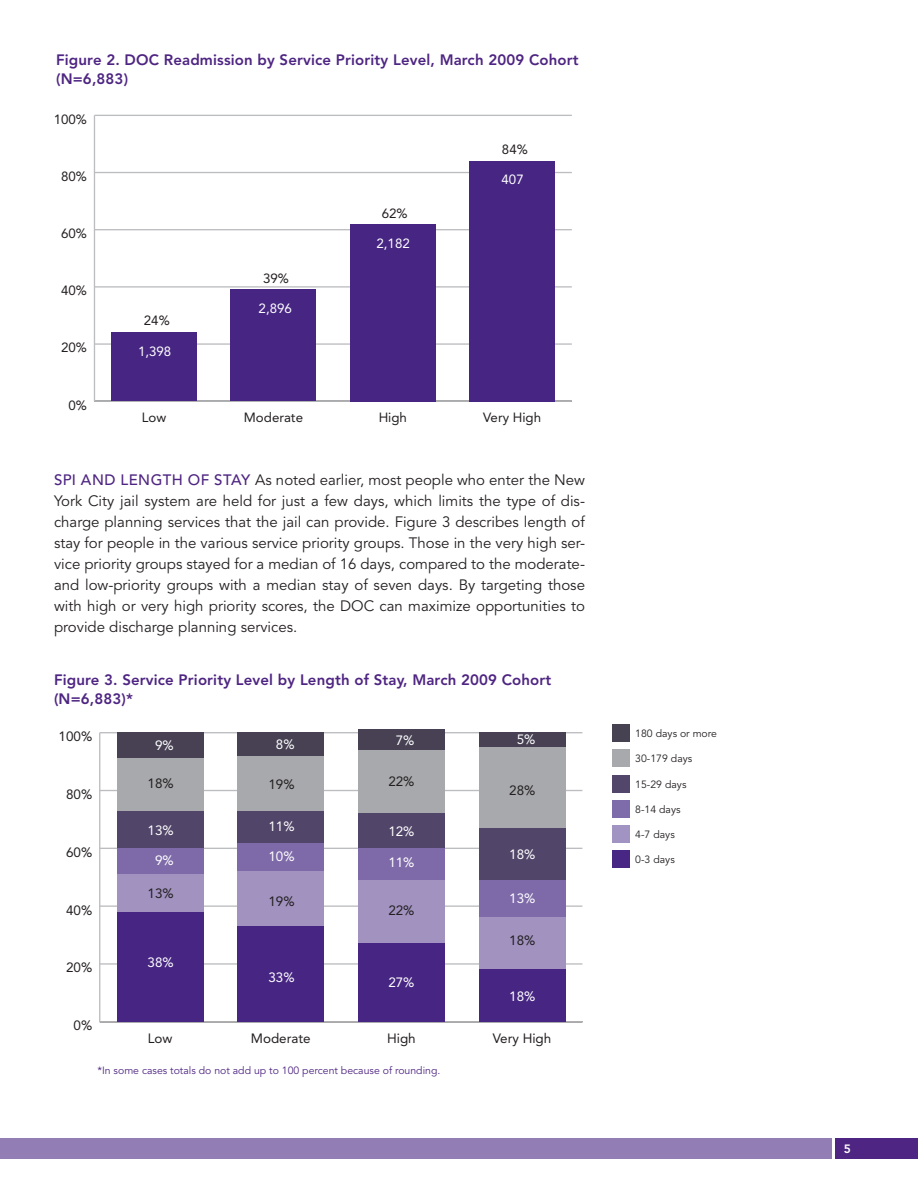
<style>
.page{position:relative;width:918px;height:1188px;background:#fff}
.page>*{position:absolute;margin:0;border:0;box-sizing:border-box;transform-origin:0 0}
.Body{font:15px/21px "Avenir LT Std";color:#231f20;text-align:justify}
.Chart_header_-_color{font:800 15px/19.5px "Avenir LT Std";letter-spacing:.01em;color:#4e2582}
.t1{font:13.5px "Avenir LT Std";color:#231f20}
.t2{font:13.5px "Avenir LT Std";color:#fff}
.t3{font:13.35px "Avenir LT Std";color:#231f20}
.t4{font:13.35px "Avenir LT Std";color:#fff}
.t5{font:800 12px "Avenir LT Std";color:#fff}
.Chart_Key_Text{font:10.5px "Avenir LT Std";color:#4e2582}
.Chart_Key_Text-2{font:10.5px "Avenir LT Std";color:#231f20}
.s1{font-weight:500;color:#4e2582}
</style>
<div class="page">
<div style="left:0;top:1138px;width:832px;height:20px;background:#927eb4"></div>
<div style="left:836px;top:1138px;width:82px;height:20px;background:#4e2582"></div>
<hr style="left:94px;top:115px;width:1px;height:286px;background:#bcbdc0">
<hr style="left:94px;top:401px;width:478px;height:1px;background:#bcbdc0">
<hr style="left:94px;top:343px;width:478px;height:2px;background:#bcbdc0">
<hr style="left:94px;top:286px;width:478px;height:2px;background:#bcbdc0">
<hr style="left:94px;top:229px;width:478px;height:1px;background:#bcbdc0">
<hr style="left:94px;top:172px;width:478px;height:1px;background:#bcbdc0">
<hr style="left:94px;top:115px;width:478px;height:1px;background:#bcbdc0">
<div style="left:111px;top:333px;width:86px;height:68px;background:#472683"></div>
<div style="left:231px;top:290px;width:85px;height:111px;background:#472683"></div>
<div style="left:350px;top:224px;width:86px;height:177px;background:#472683"></div>
<div style="left:469px;top:161px;width:86px;height:240px;background:#472683"></div>
<hr style="left:99px;top:733px;width:1px;height:289px;background:#bcbdc0">
<hr style="left:100px;top:1021px;width:482px;height:1px;background:#bcbdc0">
<hr style="left:100px;top:963px;width:482px;height:2px;background:#bcbdc0">
<hr style="left:100px;top:905px;width:482px;height:2px;background:#bcbdc0">
<hr style="left:100px;top:848px;width:482px;height:1px;background:#bcbdc0">
<hr style="left:100px;top:790px;width:482px;height:1px;background:#bcbdc0">
<hr style="left:100px;top:732px;width:482px;height:1px;background:#bcbdc0">
<div style="left:117px;top:733px;width:87px;height:26px;background:#474153"></div>
<div style="left:237px;top:733px;width:87px;height:23px;background:#474153"></div>
<div style="left:358px;top:730px;width:87px;height:20px;background:#474153"></div>
<div style="left:479px;top:733px;width:87px;height:14px;background:#474153"></div>
<div style="left:117px;top:759px;width:87px;height:52px;background:#a8a9ad"></div>
<div style="left:237px;top:756px;width:87px;height:55px;background:#a8a9ad"></div>
<div style="left:358px;top:750px;width:87px;height:64px;background:#a8a9ad"></div>
<div style="left:479px;top:747px;width:87px;height:81px;background:#a8a9ad"></div>
<div style="left:117px;top:811px;width:87px;height:37px;background:#514569"></div>
<div style="left:237px;top:811px;width:87px;height:32px;background:#514569"></div>
<div style="left:358px;top:814px;width:87px;height:34px;background:#514569"></div>
<div style="left:479px;top:828px;width:87px;height:52px;background:#514569"></div>
<div style="left:117px;top:848px;width:87px;height:26px;background:#7e6aa9"></div>
<div style="left:237px;top:843px;width:87px;height:28px;background:#7e6aa9"></div>
<div style="left:358px;top:848px;width:87px;height:32px;background:#7e6aa9"></div>
<div style="left:479px;top:880px;width:87px;height:38px;background:#7e6aa9"></div>
<div style="left:117px;top:874px;width:87px;height:38px;background:#a192c0"></div>
<div style="left:237px;top:871px;width:87px;height:55px;background:#a192c0"></div>
<div style="left:358px;top:880px;width:87px;height:64px;background:#a192c0"></div>
<div style="left:479px;top:918px;width:87px;height:52px;background:#a192c0"></div>
<div style="left:117px;top:912px;width:87px;height:110px;background:#472683"></div>
<div style="left:237px;top:926px;width:87px;height:96px;background:#472683"></div>
<div style="left:358px;top:944px;width:87px;height:78px;background:#472683"></div>
<div style="left:479px;top:970px;width:87px;height:52px;background:#472683"></div>
<div style="left:612px;top:725px;width:17px;height:17px;background:#474252"></div>
<div style="left:612px;top:750px;width:17px;height:17px;background:#a7a9ac"></div>
<div style="left:612px;top:775px;width:17px;height:17px;background:#52466a"></div>
<div style="left:612px;top:800px;width:17px;height:18px;background:#7e6ba9"></div>
<div style="left:612px;top:825px;width:17px;height:18px;background:#a193c2"></div>
<div style="left:612px;top:851px;width:17px;height:17px;background:#472783"></div>
<p class="Chart_header_-_color" style="left:56px;top:50px;width:524px">Figure 2. DOC Readmission by Service Priority Level, March 2009 Cohort (N=6,883)</p>
<p class="t3" style="left:54px;top:111px;width:35px">100%</p>
<p class="t3" style="left:61px;top:169px;width:27px">80%</p>
<p class="t3" style="left:61px;top:226px;width:27px">60%</p>
<p class="t3" style="left:61px;top:283px;width:27px">40%</p>
<p class="t3" style="left:61px;top:340px;width:27px">20%</p>
<p class="t3" style="left:69px;top:397px;width:20px">0%</p>
<p class="t3" style="left:502px;top:142px;width:27px">84%</p>
<p class="t3" style="left:144px;top:313px;width:27px">24%</p>
<p class="t4" style="left:138px;top:344px;width:35px">1,398</p>
<p class="t3" style="left:263px;top:270px;width:27px">39%</p>
<p class="t4" style="left:259px;top:301px;width:35px">2,896</p>
<p class="t3" style="left:382px;top:205px;width:27px">62%</p>
<p class="t4" style="left:377px;top:235px;width:35px">2,182</p>
<p class="t4" style="left:502px;top:172px;width:24px">407</p>
<p class="t3" style="left:142px;top:410px;width:26px">Low</p>
<p class="t3" style="left:244px;top:410px;width:61px">Moderate</p>
<p class="t3" style="left:379px;top:410px;width:30px">High</p>
<p class="t3" style="left:483px;top:410px;width:59px">Very High</p>
<p class="Body" style="left:54px;top:470px;width:533px"><span class="s1">SPI AND LENGTH OF STAY</span> As noted earlier, most people who enter the New York City jail system are held for just a few days, which limits the type of dis&shy;charge planning services that the jail can provide. Figure 3 describes length of stay for people in the various service priority groups. Those in the very high ser&shy;vice priority groups stayed for a median of 16 days, compared to the moderate&shy;and low-priority groups with a median stay of seven days. By targeting those with high or very high priority scores, the DOC can maximize opportunities to provide discharge planning services.</p>
<p class="Chart_header_-_color" style="left:54px;top:670px;width:499px">Figure 3. Service Priority Level by Length of Stay, March 2009 Cohort (N=6,883)*</p>
<p class="t1" style="left:59px;top:729px;width:35px">100%</p>
<p class="t1" style="left:66px;top:786px;width:28px">80%</p>
<p class="t1" style="left:66px;top:844px;width:28px">60%</p>
<p class="t1" style="left:66px;top:902px;width:28px">40%</p>
<p class="t1" style="left:66px;top:960px;width:28px">20%</p>
<p class="t1" style="left:74px;top:1018px;width:20px">0%</p>
<p class="t2" style="left:155px;top:737px;width:20px">9%</p>
<p class="t1" style="left:148px;top:775px;width:28px">18%</p>
<p class="t2" style="left:148px;top:823px;width:28px">13%</p>
<p class="t2" style="left:155px;top:853px;width:20px">9%</p>
<p class="t1" style="left:148px;top:885px;width:28px">13%</p>
<p class="t2" style="left:148px;top:954px;width:28px">38%</p>
<p class="t2" style="left:276px;top:736px;width:20px">8%</p>
<p class="t1" style="left:268px;top:776px;width:28px">19%</p>
<p class="t2" style="left:268px;top:818px;width:28px">11%</p>
<p class="t2" style="left:268px;top:848px;width:28px">10%</p>
<p class="t1" style="left:268px;top:893px;width:28px">19%</p>
<p class="t2" style="left:268px;top:970px;width:28px">33%</p>
<p class="t2" style="left:396px;top:732px;width:20px">7%</p>
<p class="t1" style="left:388px;top:773px;width:28px">22%</p>
<p class="t2" style="left:388px;top:824px;width:28px">12%</p>
<p class="t2" style="left:388px;top:854px;width:28px">11%</p>
<p class="t1" style="left:388px;top:902px;width:28px">22%</p>
<p class="t2" style="left:388px;top:975px;width:28px">27%</p>
<p class="t2" style="left:517px;top:732px;width:20px">5%</p>
<p class="t1" style="left:509px;top:783px;width:28px">28%</p>
<p class="t2" style="left:509px;top:846px;width:28px">18%</p>
<p class="t2" style="left:509px;top:891px;width:28px">13%</p>
<p class="t1" style="left:509px;top:933px;width:28px">18%</p>
<p class="t2" style="left:509px;top:988px;width:28px">18%</p>
<p class="t1" style="left:148px;top:1031px;width:26px">Low</p>
<p class="t1" style="left:251px;top:1031px;width:61px">Moderate</p>
<p class="t1" style="left:387px;top:1031px;width:30px">High</p>
<p class="t1" style="left:493px;top:1031px;width:60px">Very High</p>
<p class="Chart_Key_Text" style="left:97px;top:1065px;width:344px">*In some cases totals do not add up to 100 percent because of rounding.</p>
<p class="Chart_Key_Text-2" style="left:635px;top:728px;width:83px">180 days or more</p>
<p class="Chart_Key_Text-2" style="left:635px;top:753px;width:59px">30-179 days</p>
<p class="Chart_Key_Text-2" style="left:635px;top:779px;width:53px">15-29 days</p>
<p class="Chart_Key_Text-2" style="left:635px;top:803px;width:47px">8-14 days</p>
<p class="Chart_Key_Text-2" style="left:635px;top:829px;width:41px">4-7 days</p>
<p class="Chart_Key_Text-2" style="left:635px;top:854px;width:41px">0-3 days</p>
<p class="t5" style="left:844px;top:1141px;width:9px">5</p>
</div>
